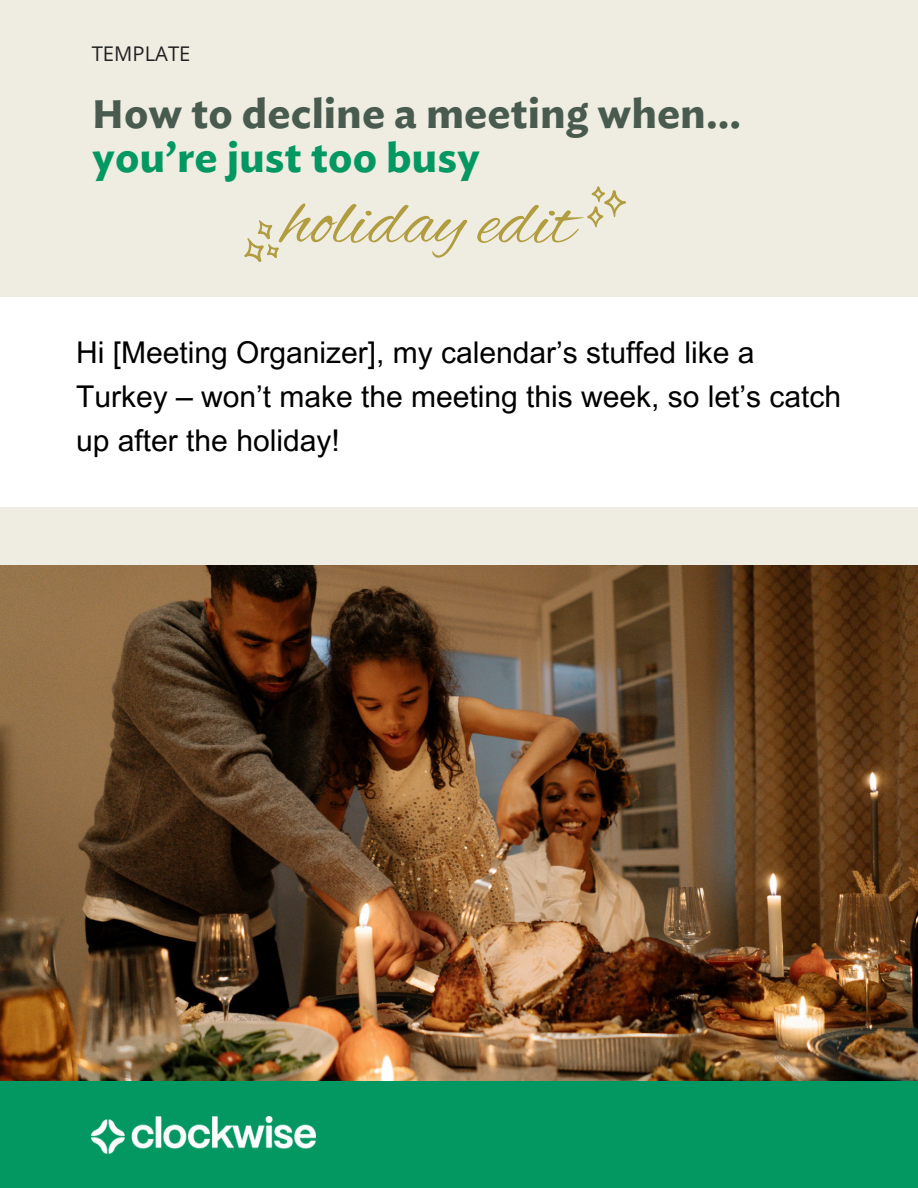
<style>
.page{position:relative;width:918px;height:1188px;background:#efede2}
.page>*{position:absolute;margin:0;border:0;box-sizing:border-box;transform-origin:0 0}
.t1{font:76.5px "Alex Brush";color:#b19d3f}
.t2{font:700 38.25px/43.8px "Ideal Sans S Sm";color:#495b4f}
.t3{font:30px/43.8px "Arial MT Pro";color:#000}
.t4{font:20.25px "Open Sans";color:#222}
.s1{color:#039861}
</style>
<div class="page">
<div style="left:0;top:1081px;width:918px;height:107px;background:#039861"></div>
<img style="left:92px;top:1116px;width:224px;height:37px">
<img style="left:0;top:565px;width:918px;height:516px">
<div style="left:0;top:297px;width:918px;height:210px;background:#fff"></div>
<svg style="left:244px;top:220px;width:35px;height:42px"></svg>
<svg style="left:587px;top:186px;width:39px;height:42px"></svg>
<p class="t4" style="left:92px;top:40px;width:100px">TEMPLATE</p>
<p class="t2" style="left:92px;top:92px;width:650px">How to decline a meeting when... <span class="s1">you’re just too busy</span></p>
<h3 class="t1" style="left:283px;top:179px;width:294px">holiday edit</h3>
<h1 class="t3" style="left:76px;top:335px;width:767px">Hi [Meeting Organizer], my calendar’s stuffed like a<br>Turkey – won’t make the meeting this week, so let’s catch up after the holiday!</h1>
</div>
